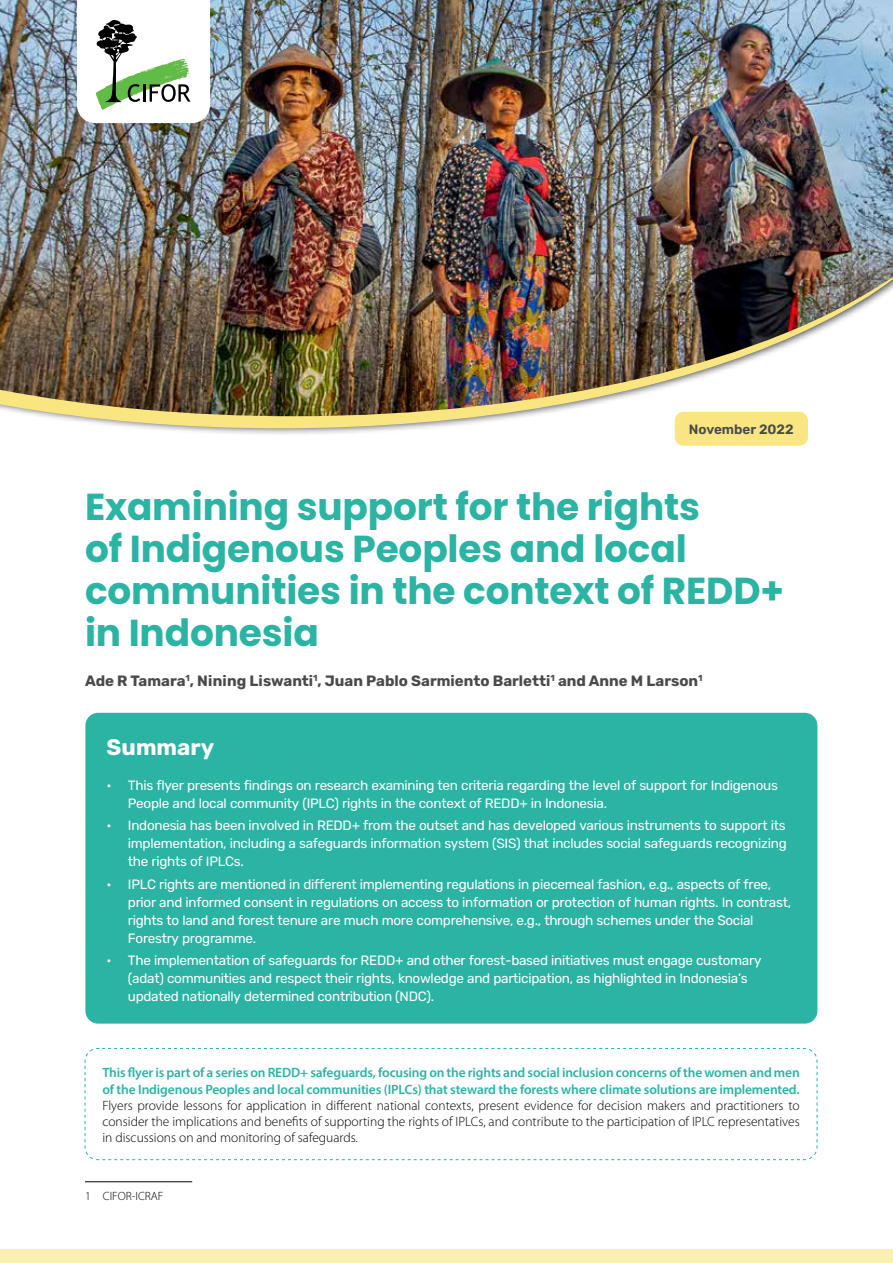
<style>
.page{position:relative;width:893px;height:1263px;background:#fff}
.page>*{position:absolute;margin:0;border:0;box-sizing:border-box;transform-origin:0 0}
.t1{font:700 37.5px/42px "Poppins";letter-spacing:-.005em;color:#2bb3a4}
.t2{font:700 22.5px "Rubik";color:#fff}
.t3{font:700 15px "Rubik";color:#4a4a4a}
.t4{font:13.5px/18px "Rubik";letter-spacing:-.02em;color:#fff}
.t5{font:300 13.5px/16.2px "Myriad Pro";color:#000;text-align:justify}
.t6{font:600 13.5px/16.2px "Myriad Pro";letter-spacing:-.01em;color:#2bb3a4}
.t7{font:600 13.5px "Rubik";color:#4a4a4a}
.t8{font:300 12px "Myriad Pro";color:#000}
</style>
<div class="page">
<svg style="left:41px;top:416px;width:767px;height:12px"></svg>
<img style="left:0;top:0;width:893px;height:416px">
<svg style="left:77px;top:0;width:133px;height:123px"></svg>
<div style="left:0;top:1249px;width:893px;height:14px;background:#fbf0b3"></div>
<hr style="left:85px;top:1181px;width:107px;height:1px;background:#000">
<div style="left:85px;top:713px;width:732px;height:310px;background:#2bb3a4;border-radius:13px"></div>
<svg style="left:84px;top:1048px;width:734px;height:112px"></svg>
<div style="left:675px;top:412px;width:133px;height:34px;background:#f9e680;border-radius:9px"></div>
<p class="t7" style="left:689px;top:422px;width:106px">November 2022</p>
<h1 class="t1" style="left:85px;top:486px;width:700px">Examining support for the rights<br>of Indigenous Peoples and local communities in the context of REDD+ in Indonesia</h1>
<p class="t3" style="left:85px;top:672px;width:619px">Ade R Tamara<sup>1</sup>, Nining Liswanti<sup>1</sup>, Juan Pablo Sarmiento Barletti<sup>1</sup> and Anne M Larson<sup>1</sup></p>
<h2 class="t2" style="left:107px;top:735px;width:109px">Summary</h2>
<p class="t4" style="left:128px;top:777px;width:652px;text-indent:-21px">• This flyer presents findings on research examining ten criteria regarding the level of support for Indigenous<br>People and local community (IPLC) rights in the context of REDD+ in Indonesia.</p>
<p class="t4" style="left:128px;top:817px;width:660px;text-align:justify;text-indent:-21px">• Indonesia has been involved in REDD+ from the outset and has developed various instruments to support its implementation, including a safeguards information system (SIS) that includes social safeguards recognizing the rights of IPLCs.</p>
<p class="t4" style="left:128px;top:875px;width:665px;text-indent:-21px">• IPLC rights are mentioned in different implementing regulations in piecemeal fashion, e.g., aspects of free, prior and informed consent in regulations on access to information or protection of human rights. In contrast, rights to land and forest tenure are much more comprehensive, e.g., through schemes under the Social Forestry programme.</p>
<p class="t4" style="left:128px;top:951px;width:635px;text-indent:-21px">• The implementation of safeguards for REDD+ and other forest-based initiatives must engage customary (adat) communities and respect their rights, knowledge and participation, as highlighted in Indonesia’s updated nationally determined contribution (NDC).</p>
<p class="t6" style="left:102px;top:1064px;width:699px">This flyer is part of a series on REDD+ safeguards, focusing on the rights and social inclusion concerns of the women and men of the Indigenous Peoples and local communities (IPLCs) that steward the forests where climate solutions are implemented.</p>
<p class="t5" style="left:102px;top:1097px;width:699px">Flyers provide lessons for application in different national contexts, present evidence for decision makers and practitioners to consider the implications and benefits of supporting the rights of IPLCs, and contribute to the participation of IPLC representatives in discussions on and monitoring of safeguards.</p>
<p class="t8" style="left:85px;top:1189px;width:80px">1 CIFOR-ICRAF</p>
</div>
